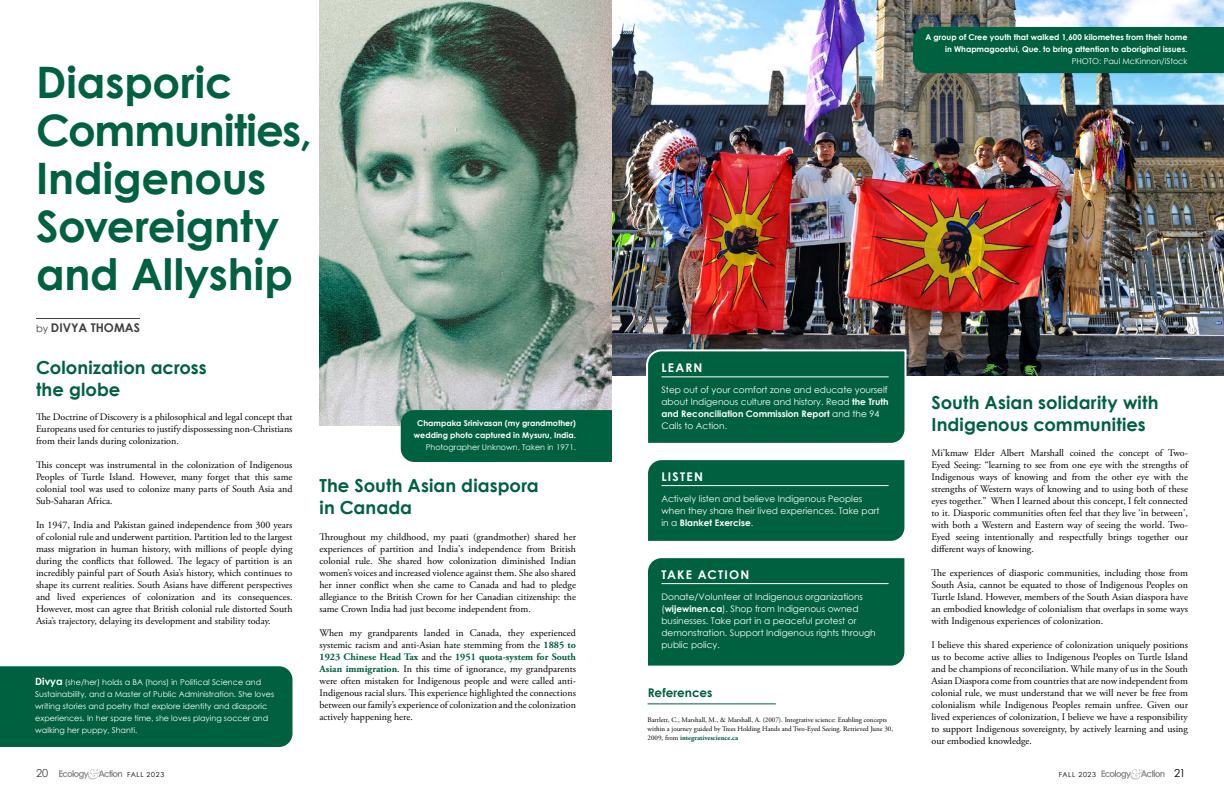
<style>
.page{position:relative;width:1224px;height:792px;background:#fff}
.page>*{position:absolute;margin:0;border:0;box-sizing:border-box;transform-origin:0 0}
.Article_Titles{font:700 43.4px/48px "Century Gothic";letter-spacing:-.005em;color:#006141}
.Article_SubHeaders{font:700 18px/22px "Century Gothic";letter-spacing:.005em;color:#006141}
.Take_Action_Title{font:700 12px "Century Gothic";letter-spacing:.1em;color:#fff}
.Article_Byline{font:700 12px "Century Gothic";color:#414042}
.Article_SubHeaders-2{font:700 12px "Century Gothic";color:#006141}
.t1{font:11px "Century Gothic";color:#414042}
.t2{font:11px "Century Gothic";color:#000}
.t3{font:10px/12px "Adobe Garamond Pro";color:#000;text-align:justify}
.Article_Box_out{font:9px/12px "Century Gothic";color:#fff}
.Artwork_Credit{font:700 8px/12px "Century Gothic";color:#fff;text-align:right}
.Article_Bio{font:8px/12px "Century Gothic";color:#fff}
.Article_Footnotes{font:7px/9px "Adobe Garamond Pro";color:#000}
.t4{font:7px "Century Gothic";letter-spacing:.095em;color:#000}
.s1{font-weight:400;font-size:10px}
.s2{font-weight:700;font-size:10px}
.s3{font-weight:400}
.s4{font-weight:700;color:#006141}
.s5{font-weight:700}
</style>
<div class="page">
<img style="left:612px;top:0;width:612px;height:375px">
<img style="left:320px;top:0;width:292px;height:426px">
<svg style="left:59px;top:769px;width:63px;height:10px"></svg>
<svg style="left:1101px;top:769px;width:64px;height:10px"></svg>
<hr style="left:36px;top:318px;width:104px;height:1px;background:#414042">
<div style="left:0;top:666px;width:292px;height:81px;background:#006141"></div>
<svg style="left:645px;top:348px;width:263px;height:95px;background:#0e684b"></svg>
<hr style="left:662px;top:377px;width:227px;height:1px;background:#fff">
<div style="left:648px;top:460px;width:256px;height:81px;background:#006141"></div>
<hr style="left:661px;top:485px;width:228px;height:1px;background:#fff">
<div style="left:648px;top:558px;width:256px;height:108px;background:#006141"></div>
<hr style="left:661px;top:583px;width:228px;height:1px;background:#fff">
<hr style="left:648px;top:703px;width:128px;height:1px;background:#006141">
<div style="left:401px;top:410px;width:211px;height:52px;background:#006141"></div>
<div style="left:913px;top:27px;width:311px;height:46px;background:#006141"></div>
<p class="Article_Titles" style="left:36px;top:57px;width:277px">Diasporic<br>Communities,<br>Indigenous<br>Sovereignty and Allyship</p>
<p class="Article_Byline" style="left:36px;top:320px;width:105px"><span class="s1">by</span> DIVYA THOMAS</p>
<p class="Article_SubHeaders" style="left:36px;top:356px;width:172px">Colonization across the globe</p>
<p class="t3" style="left:36px;top:411px;width:258px">The Doctrine of Discovery is a philosophical and legal concept that Europeans used for centuries to justify dispossessing non-Christians from their lands during colonization.</p>
<p class="t3" style="left:36px;top:459px;width:258px">This concept was instrumental in the colonization of Indigenous Peoples of Turtle Island. However, many forget that this same colonial tool was used to colonize many parts of South Asia and Sub-Saharan Africa.</p>
<p class="t3" style="left:36px;top:519px;width:258px">In 1947, India and Pakistan gained independence from 300 years of colonial rule and underwent partition. Partition led to the largest mass migration in human history, with millions of people dying during the conflicts that followed. The legacy of partition is an incredibly painful part of South Asia’s history, which continues to shape its current realities. South Asians have different perspectives and lived experiences of colonization and its consequences.<br>However, most can agree that British colonial rule distorted South Asia’s trajectory, delaying its development and stability today.</p>
<p class="Article_Bio" style="left:35px;top:676px;width:240px"><span class="s2">Divya</span> (she/her) holds a BA (hons) in Political Science and Sustainability, and a Master of Public Administration. She loves writing stories and poetry that explore identity and diasporic experiences. In her spare time, she loves playing soccer and walking her puppy, Shanti.</p>
<p class="Artwork_Credit" style="left:414px;top:417px;width:164px">Champaka Srinivasan (my grandmother) wedding photo captured in Mysuru, India.<br><span class="s3">Photographer Unknown. Taken in 1971.</span></p>
<p class="Article_SubHeaders" style="left:320px;top:474px;width:221px">The South Asian diaspora in Canada</p>
<p class="t3" style="left:320px;top:531px;width:258px">Throughout my childhood, my paati (grandmother) shared her experiences of partition and India's independence from British colonial rule. She shared how colonization diminished Indian women’s voices and increased violence against them. She also shared her inner conflict when she came to Canada and had to pledge allegiance to the British Crown for her Canadian citizenship: the same Crown India had just become independent from.</p>
<p class="t3" style="left:320px;top:627px;width:258px">When my grandparents landed in Canada, they experienced systemic racism and anti-Asian hate stemming from the <span class="s4">1885 to 1923 Chinese Head Tax</span> and the <span class="s4">1951 quota-system for South Asian immigration</span>. In this time of ignorance, my grandparents were often mistaken for Indigenous people and were called anti-Indigenous racial slurs. This experience highlighted the connections between our family’s experience of colonization and the colonization actively happening here.</p>
<p class="Artwork_Credit" style="left:925px;top:31px;width:264px">A group of Cree youth that walked 1,600 kilometres from their home in Whapmagoostui, Que. to bring attention to aboriginal issues.<br><span class="s3">PHOTO: Paul McKinnon/iStock</span></p>
<p class="Take_Action_Title" style="left:662px;top:360px;width:43px">LEARN</p>
<p class="Article_Box_out" style="left:662px;top:384px;width:229px">Step out of your comfort zone and educate yourself about Indigenous culture and history. Read <span class="s5">the Truth and Reconciliation Commission Report</span> and the 94<br>Calls to Action.</p>
<p class="Take_Action_Title" style="left:661px;top:469px;width:43px">LISTEN</p>
<p class="Article_Box_out" style="left:661px;top:492px;width:220px">Actively listen and believe Indigenous Peoples when they share their lived experiences. Take part in a <span class="s5">Blanket Exercise</span>.</p>
<p class="Take_Action_Title" style="left:661px;top:567px;width:90px">TAKE ACTION</p>
<p class="Article_Box_out" style="left:661px;top:590px;width:216px">Donate/Volunteer at Indigenous organizations (<span class="s5">wijewinen.ca</span>). Shop from Indigenous owned businesses. Take part in a peaceful protest or demonstration. Support Indigenous rights through public policy.</p>
<p class="Article_SubHeaders-2" style="left:648px;top:686px;width:66px">References</p>
<p class="Article_Footnotes" style="left:648px;top:716px;width:247px">Bartlett, C., Marshall, M., &amp; Marshall, A. (2007). Integrative science: Enabling concepts within a journey guided by Trees Holding Hands and Two-Eyed Seeing. Retrieved June 30,<br>2009, from <span class="s4">integrativescience.ca</span></p>
<p class="Article_SubHeaders" style="left:932px;top:391px;width:229px">South Asian solidarity with<br>Indigenous communities</p>
<p class="t3" style="left:931px;top:447px;width:258px">Mi’kmaw Elder Albert Marshall coined the concept of Two-Eyed Seeing: “learning to see from one eye with the strengths of Indigenous ways of knowing and from the other eye with the strengths of Western ways of knowing and to using both of these eyes together.” When I learned about this concept, I felt connected to it. Diasporic communities often feel that they live ‘in between', with both a Western and Eastern way of seeing the world. Two-Eyed seeing intentionally and respectfully brings together our different ways of knowing.</p>
<p class="t3" style="left:931px;top:567px;width:258px">The experiences of diasporic communities, including those from South Asia, cannot be equated to those of Indigenous Peoples on Turtle Island. However, members of the South Asian diaspora have an embodied knowledge of colonialism that overlaps in some ways with Indigenous experiences of colonization.</p>
<p class="t3" style="left:931px;top:639px;width:258px">I believe this shared experience of colonization uniquely positions us to become active allies to Indigenous Peoples on Turtle Island and be champions of reconciliation. While many of us in the South Asian Diaspora come from countries that are now independent from colonial rule, we must understand that we will never be free from colonialism while Indigenous Peoples remain unfree. Given our lived experiences of colonization, I believe we have a responsibility to support Indigenous sovereignty, by actively learning and using our embodied knowledge.</p>
<p class="t1" style="left:36px;top:766px;width:14px">20</p>
<p class="t4" style="left:127px;top:770px;width:39px">FALL 2023</p>
<p class="t4" style="left:1059px;top:770px;width:39px">FALL 2023</p>
<p class="t2" style="left:1174px;top:766px;width:13px">21</p>
</div>
